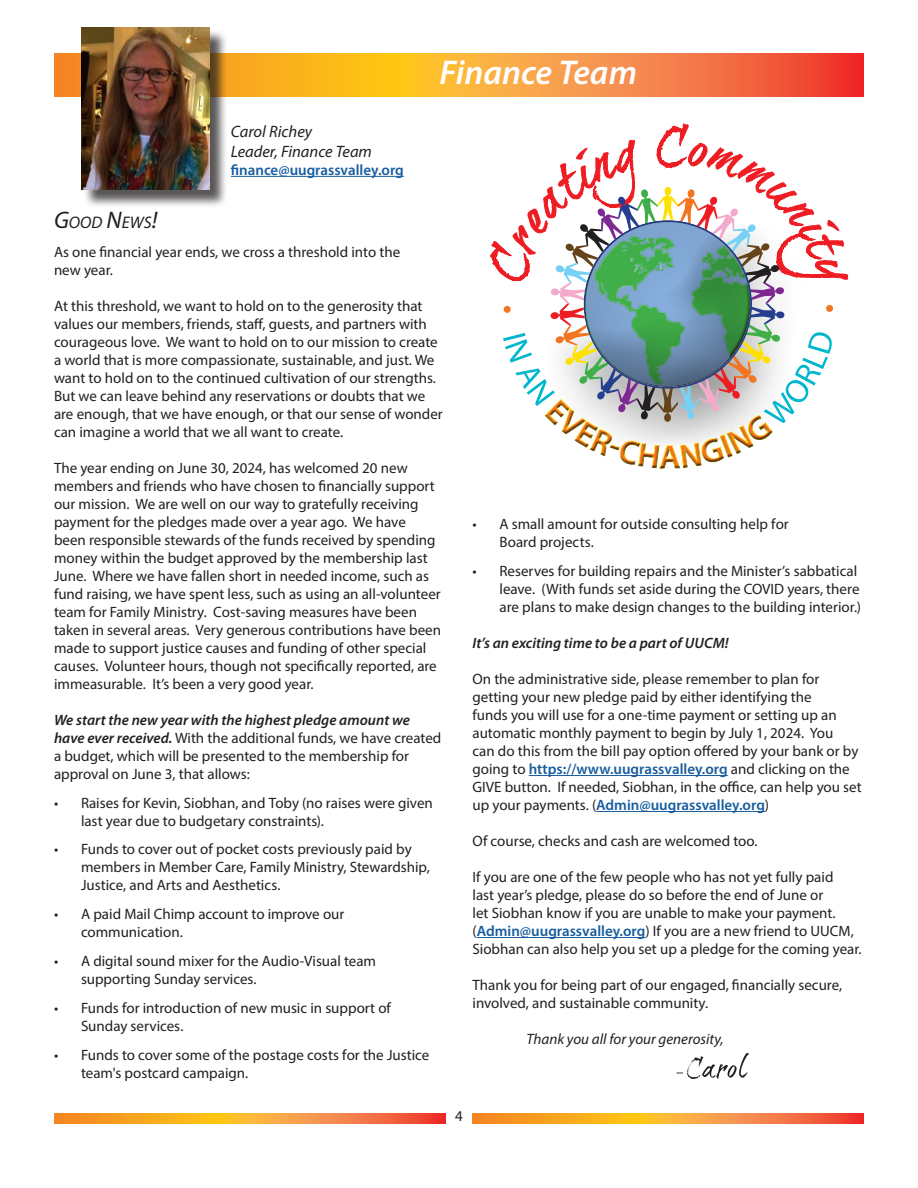
<style>
.page{position:relative;width:918px;height:1188px;background:#fff}
.page>*{position:absolute;margin:0;border:0;box-sizing:border-box;transform-origin:0 0}
.t1{font:italic 600 34.5px "Myriad Pro";color:#fff}
.Subhead_1{font:italic 16.8px "Myriad Pro";letter-spacing:.005em;color:#231f20}
.by_line{font:italic 16.5px "Myriad Pro";color:#231f20}
.Paragraph_Style_1{font:15px/18px "Myriad Pro";color:#231f20}
.Indented_paragraph{font:15px/18px "Myriad Pro";color:#231f20}
.Paragraph_Style_1-2{font:italic 600 15px "Myriad Pro";color:#231f20}
.Paragraph_Style_1-3{font:italic 15px "Myriad Pro";color:#231f20}
.by_line-2{font:600 15px "Myriad Pro";color:#175d9e}
.s1{font-size:24px}
.s2{font-weight:600;font-style:italic}
.s3{font-weight:600;color:#175d9e}
</style>
<div class="page">
<svg style="left:54px;top:1113px;width:392px;height:10px;background:#f79230"></svg>
<svg style="left:472px;top:1113px;width:392px;height:10px;background:#f79230"></svg>
<svg style="left:54px;top:54px;width:810px;height:42px;background:#f79234"></svg>
<div style="left:83px;top:29px;width:145px;height:179px;background:#231f20;opacity:.75"></div>
<img style="left:81px;top:27px;width:128px;height:162px">
<hr style="left:231px;top:176px;width:173px;height:1px;background:#175d9e">
<hr style="left:529px;top:775px;width:199px;height:1px;background:#175d9e">
<hr style="left:596px;top:811px;width:169px;height:1px;background:#175d9e">
<hr style="left:477px;top:937px;width:168px;height:1px;background:#175d9e">
<svg style="left:491px;top:124px;width:357px;height:156px"></svg>
<div style="left:665px;top:187px;width:6px;height:8px;background:#ffe101;border-radius:50%"></div>
<svg style="left:656px;top:129px;width:15px;height:33px"></svg>
<svg style="left:492px;top:189px;width:340px;height:280px"></svg>
<svg style="left:676px;top:1053px;width:73px;height:26px"></svg>
<p class="by_line" style="left:231px;top:121px;width:83px">Carol Richey</p>
<p class="by_line" style="left:231px;top:141px;width:143px">Leader, Finance Team</p>
<p class="by_line-2" style="left:231px;top:160px;width:174px">finance@uugrassvalley.org</p>
<p class="t1" style="left:439px;top:50px;width:199px">Finance Team</p>
<p class="Subhead_1" style="left:54px;top:212px;width:105px"><span class="s1">G</span>OOD <span class="s1">N</span>EWS<span class="s1">!</span></p>
<p class="Paragraph_Style_1" style="left:54px;top:242px;width:348px">As one financial year ends, we cross a threshold into the</p>
<p class="Paragraph_Style_1" style="left:54px;top:260px;width:60px">new year.</p>
<p class="Paragraph_Style_1" style="left:54px;top:296px;width:390px">At this threshold, we want to hold on to the generosity that values our members, friends, staff, guests, and partners with courageous love. We want to hold on to our mission to create a world that is more compassionate, sustainable, and just. We want to hold on to the continued cultivation of our strengths.<br>But we can leave behind any reservations or doubts that we are enough, that we have enough, or that our sense of wonder can imagine a world that we all want to create.</p>
<p class="Paragraph_Style_1" style="left:54px;top:458px;width:389px">The year ending on June 30, 2024, has welcomed 20 new members and friends who have chosen to financially support our mission. We are well on our way to gratefully receiving payment for the pledges made over a year ago. We have been responsible stewards of the funds received by spending money within the budget approved by the membership last June. Where we have fallen short in needed income, such as fund raising, we have spent less, such as using an all-volunteer team for Family Ministry. Cost-saving measures have been taken in several areas. Very generous contributions have been made to support justice causes and funding of other special causes. Volunteer hours, though not specifically reported, are immeasurable. It’s been a very good year.</p>
<p class="Paragraph_Style_1" style="left:54px;top:710px;width:389px"><span class="s2">We start the new year with the highest pledge amount we have ever received.</span> With the additional funds, we have created a budget, which will be presented to the membership for approval on June 3, that allows:</p>
<p class="Indented_paragraph" style="left:81px;top:793px;width:353px;text-indent:-27px">• Raises for Kevin, Siobhan, and Toby (no raises were given last year due to budgetary constraints).</p>
<p class="Indented_paragraph" style="left:81px;top:840px;width:351px;text-indent:-27px">• Funds to cover out of pocket costs previously paid by members in Member Care, Family Ministry, Stewardship,<br>Justice, and Arts and Aesthetics.</p>
<p class="Indented_paragraph" style="left:81px;top:905px;width:265px;text-indent:-27px">• A paid Mail Chimp account to improve our communication.</p>
<p class="Indented_paragraph" style="left:81px;top:952px;width:297px;text-indent:-27px">• A digital sound mixer for the Audio-Visual team supporting Sunday services.</p>
<p class="Indented_paragraph" style="left:54px;top:998px;width:339px">• Funds for introduction of new music in support of</p>
<p class="Indented_paragraph" style="left:81px;top:1016px;width:104px">Sunday services.</p>
<p class="Indented_paragraph" style="left:81px;top:1045px;width:350px;text-indent:-27px">• Funds to cover some of the postage costs for the Justice team's postcard campaign.</p>
<p class="Indented_paragraph" style="left:472px;top:515px;width:318px">• A small amount for outside consulting help for</p>
<p class="Indented_paragraph" style="left:500px;top:533px;width:96px">Board projects.</p>
<p class="Indented_paragraph" style="left:500px;top:562px;width:363px;text-indent:-27px">• Reserves for building repairs and the Minister’s sabbatical leave. (With funds set aside during the COVID years, there are plans to make design changes to the building interior.)</p>
<p class="Paragraph_Style_1-2" style="left:472px;top:633px;width:258px">It’s an exciting time to be a part of UUCM!</p>
<p class="Paragraph_Style_1" style="left:472px;top:670px;width:391px">On the administrative side, please remember to plan for getting your new pledge paid by either identifying the<br>funds you will use for a one-time payment or setting up an automatic monthly payment to begin by July 1, 2024. You<br>can do this from the bill pay option offered by your bank or by going to <span class="s3">https://www.uugrassvalley.org</span> and clicking on the GIVE button. If needed, Siobhan, in the office, can help you set up your payments. (<span class="s3">Admin@uugrassvalley.org</span>)</p>
<p class="Paragraph_Style_1" style="left:472px;top:832px;width:286px">Of course, checks and cash are welcomed too.</p>
<p class="Paragraph_Style_1" style="left:472px;top:868px;width:391px">If you are one of the few people who has not yet fully paid<br>last year’s pledge, please do so before the end of June or<br>let Siobhan know if you are unable to make your payment. (<span class="s3">Admin@uugrassvalley.org</span>) If you are a new friend to UUCM, Siobhan can also help you set up a pledge for the coming year.</p>
<p class="Paragraph_Style_1" style="left:472px;top:976px;width:371px">Thank you for being part of our engaged, financially secure, involved, and sustainable community.</p>
<p class="Paragraph_Style_1-3" style="left:526px;top:1030px;width:199px">Thank you all for your generosity,</p>
<p class="Paragraph_Style_1" style="left:455px;top:1107px;width:9px">4</p>
</div>
